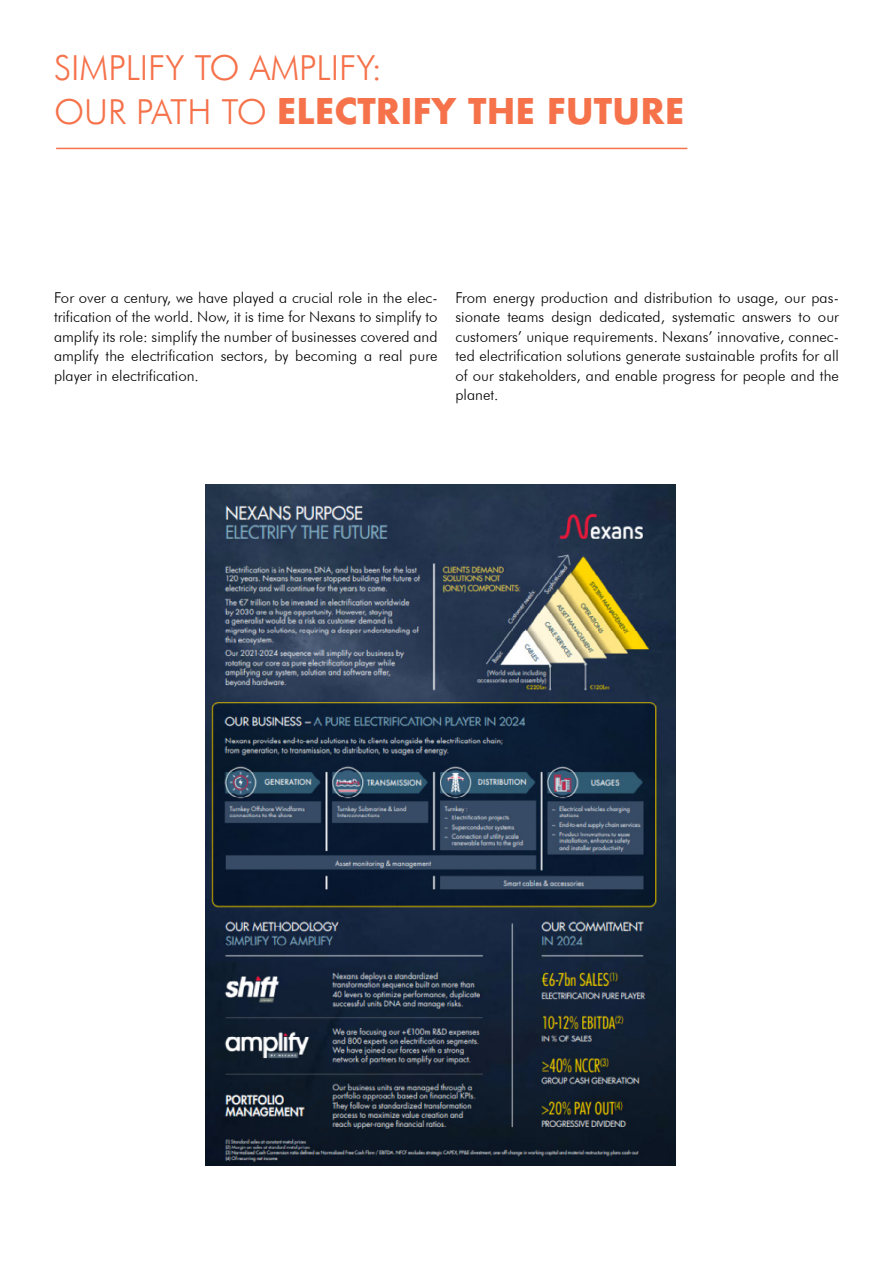
<style>
.page{position:relative;width:893px;height:1263px;background:#fff}
.page>*{position:absolute;margin:0;border:0;box-sizing:border-box;transform-origin:0 0}
.t1{font:700 34.5px "Futura";color:#f5724b}
.t2{font:300 34.5px "Futura BT";color:#f5724b}
.t3{font:300 15px/19.5px "Futura BT";color:#000;text-align:justify}
.s1{font-family:"Futura BT";font-weight:300}
</style>
<div class="page">
<hr style="left:56px;top:148px;width:631px;height:1px;background:#f5724b">
<img style="left:206px;top:485px;width:470px;height:681px">
<h1 class="t2" style="left:54px;top:47px;width:330px">SIMPLIFY TO AMPLIFY:</h1>
<h1 class="t1" style="left:54px;top:86px;width:632px"><span class="s1">OUR PATH TO</span> ELECTRIFY THE FUTURE</h1>
<p class="t3" style="left:54px;top:287px;width:385px">For over a century, we have played a crucial role in the elec&shy;trification of the world. Now, it is time for Nexans to simplify to amplify its role: simplify the number of businesses covered and amplify the electrification sectors, by becoming a real pure player in electrification.</p>
<p class="t3" style="left:455px;top:287px;width:385px">From energy production and distribution to usage, our pas&shy;sionate teams design dedicated, systematic answers to our customers’ unique requirements. Nexans’ innovative, connec&shy;ted electrification solutions generate sustainable profits for all of our stakeholders, and enable progress for people and the planet.</p>
</div>
